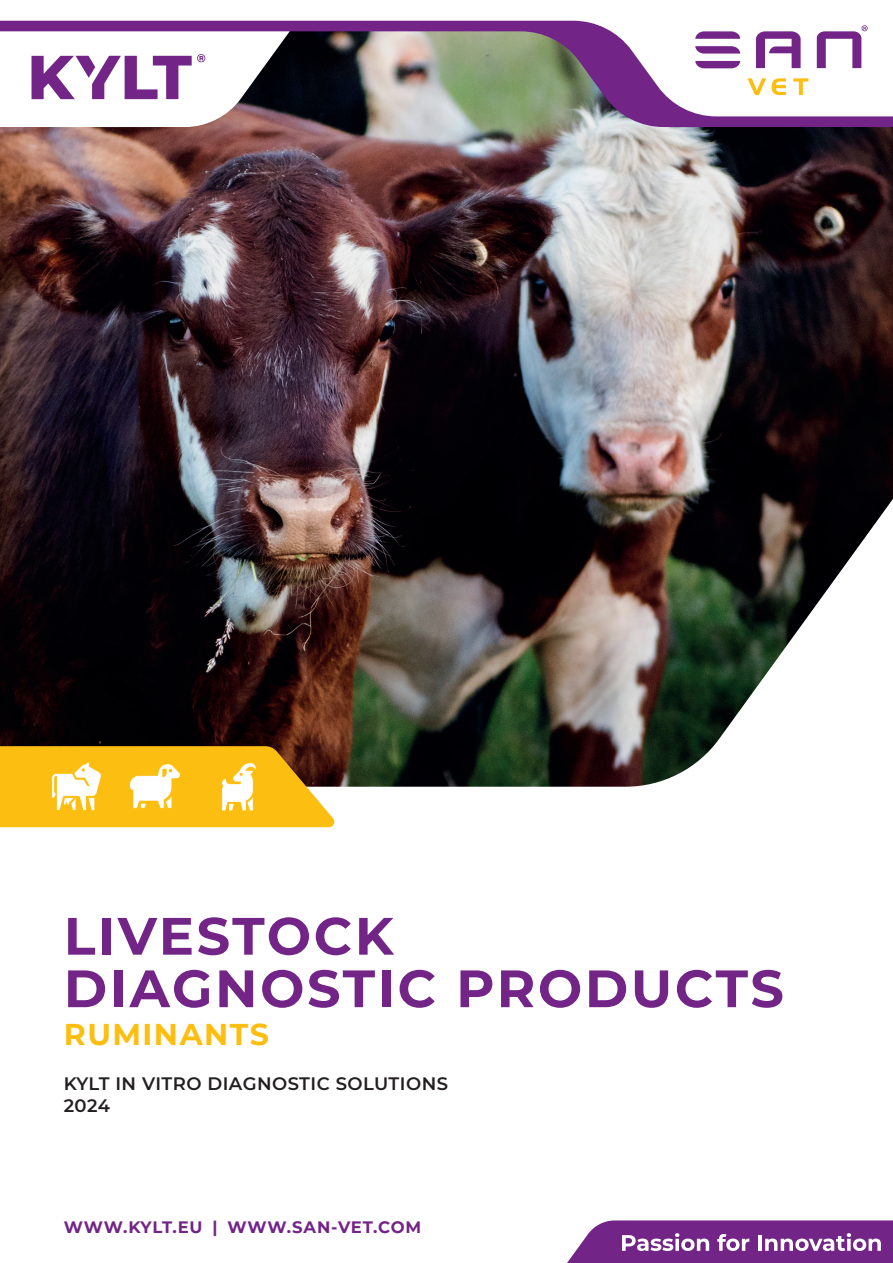
<style>
.page{position:relative;width:893px;height:1263px;background:#fff}
.page>*{position:absolute;margin:0;border:0;box-sizing:border-box;transform-origin:0 0}
.t1{font:700 52.5px/52.5px "Montserrat";letter-spacing:.05em;color:#722587}
.t2{font:700 30px "Montserrat";letter-spacing:.05em;color:#fdbe12}
.t3{font:600 18px/21.6px "Montserrat";letter-spacing:.025em;color:#231f20}
.t4{font:700 16.5px "Montserrat";letter-spacing:.05em;color:#722587}
</style>
<div class="page">
<img style="left:0;top:127px;width:893px;height:660px">
<svg style="left:567px;top:1220px;width:326px;height:43px"></svg>
<svg style="left:0;top:746px;width:336px;height:81px"></svg>
<img style="left:211px;top:757px;width:56px;height:56px">
<img style="left:123px;top:753px;width:65px;height:66px">
<svg style="left:304px;top:21px;width:589px;height:106px"></svg>
<svg style="left:747px;top:78px;width:19px;height:17px"></svg>
<svg style="left:772px;top:78px;width:14px;height:17px"></svg>
<svg style="left:793px;top:78px;width:15px;height:17px"></svg>
<svg style="left:695px;top:31px;width:45px;height:8px"></svg>
<svg style="left:695px;top:46px;width:45px;height:8px"></svg>
<svg style="left:695px;top:61px;width:45px;height:7px"></svg>
<svg style="left:756px;top:31px;width:45px;height:37px"></svg>
<svg style="left:817px;top:25px;width:51px;height:43px"></svg>
<svg style="left:0;top:20px;width:304px;height:107px"></svg>
<img style="left:47px;top:756px;width:59px;height:60px">
<h1 class="t1" style="left:64px;top:907px;width:722px">LIVESTOCK<br>DIAGNOSTIC PRODUCTS</h1>
<h2 class="t2" style="left:64px;top:1012px;width:207px">RUMINANTS</h2>
<p class="t3" style="left:64px;top:1072px;width:386px">KYLT IN VITRO DIAGNOSTIC SOLUTIONS<br>2024</p>
<p class="t4" style="left:64px;top:1215px;width:359px">WWW.KYLT.EU | WWW.SAN-VET.COM</p>
</div>
